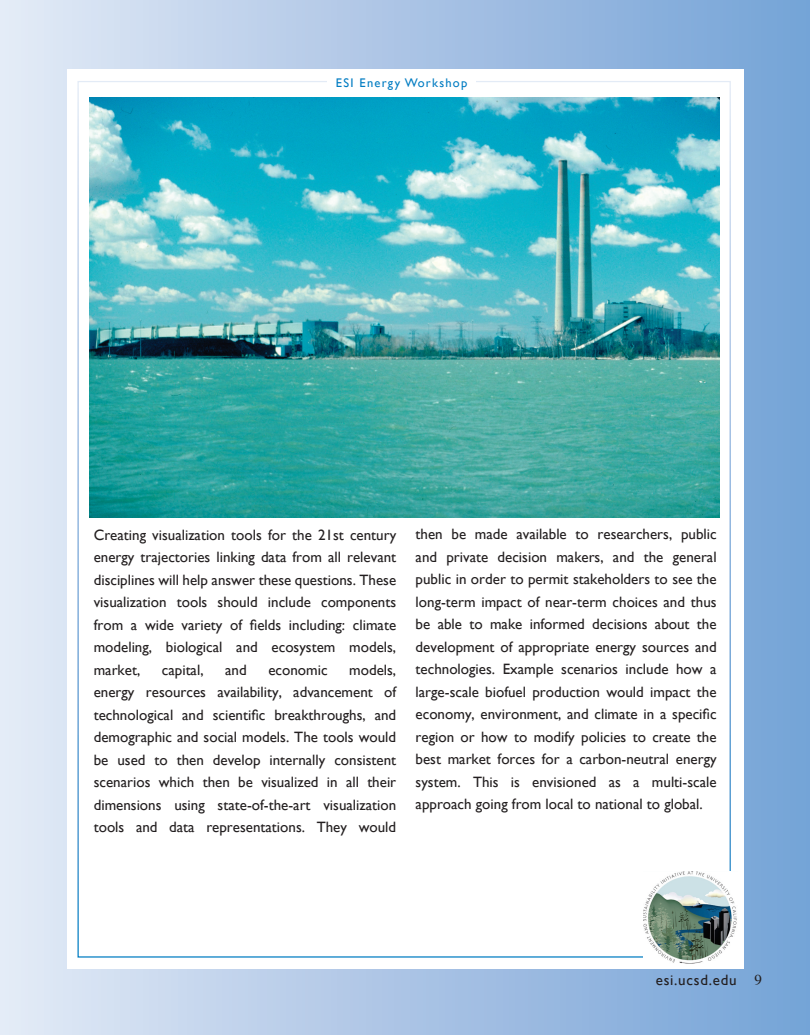
<style>
.page{position:relative;width:810px;height:1035px;background:#fff}
.page>*{position:absolute;margin:0;border:0;box-sizing:border-box;transform-origin:0 0}
.t1{font:15px/22.5px "Gill Sans";color:#231f20;text-align:justify}
.t2{font:15px "Gill Sans";letter-spacing:.05em;color:#231f20}
.t3{font:12.5px "Gill Sans";letter-spacing:.1em;color:#007cc2}
.s1{font-family:"Times"}
</style>
<div class="page">
<div style="left:0;top:0;width:810px;height:1035px;background:linear-gradient(to right,#e3e9f6,#74a2d6)"></div>
<div style="left:67px;top:69px;width:677px;height:900px;background:#fff"></div>
<img style="left:644px;top:871px;width:93px;height:92px">
<img style="left:90px;top:97px;width:630px;height:420px">
<p class="t3" style="left:336px;top:76px;width:133px">ESI Energy Workshop</p>
<p class="t1" style="left:94px;top:523px;width:304px">Creating visualization tools for the 21st century energy trajectories linking data from all relevant disciplines will help answer these questions. These visualization tools should include components from a wide variety of fields including: climate modeling, biological and ecosystem models, market,</p>
<p class="t1" style="left:94px;top:658px;width:304px;text-indent:255px">models, energy resources availability, advancement of technological and scientific breakthroughs, and demographic and social models. The tools would be used to then develop internally consistent scenarios which then be visualized in all their dimensions using state-of-the-art visualization tools and data representations. They would</p>
<p class="t1" style="left:162px;top:658px;width:43px">capital,</p>
<p class="t1" style="left:225px;top:658px;width:23px">and</p>
<p class="t1" style="left:268px;top:658px;width:61px">economic</p>
<p class="t1" style="left:416px;top:523px;width:303px">then be made available to researchers, public and private decision makers, and the general public in order to permit stakeholders to see the long-term impact of near-term choices and thus be able to make informed decisions about the development of appropriate energy sources and technologies. Example scenarios include how a large-scale biofuel production would impact the economy, environment, and climate in a specific region or how to modify policies to create the best market forces for a carbon-neutral energy system. This is envisioned as a multi-scale approach going from local to national to global.</p>
<p class="t2" style="left:656px;top:972px;width:108px">esi.ucsd.edu <span class="s1">9</span></p>
</div>
